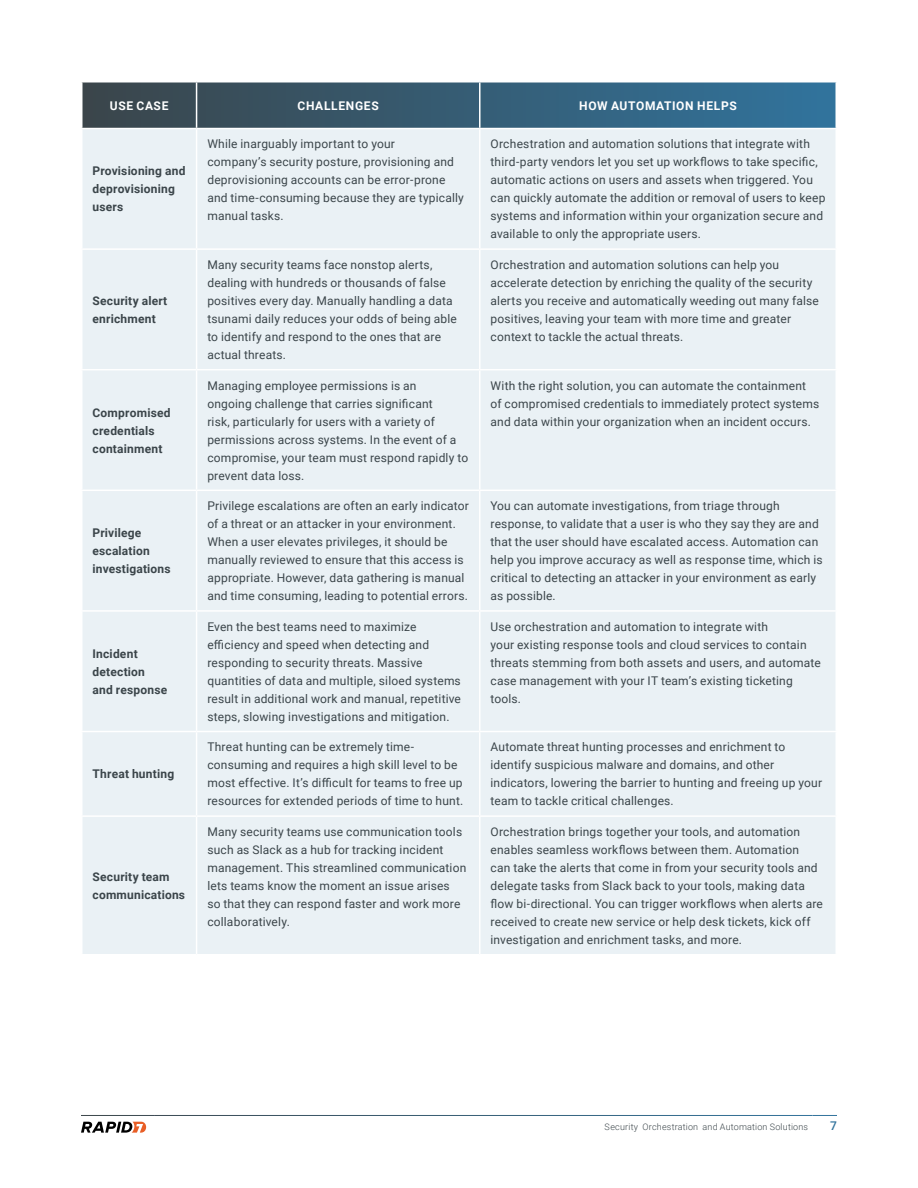
<style>
.page{position:relative;width:918px;height:1188px;background:#fff}
.page>*{position:absolute;margin:0;border:0;box-sizing:border-box;transform-origin:0 0}
.Table_Body{font:12px/18px "Roboto";letter-spacing:.015em;color:#3b454a}
.Table_Body-2{font:700 12px/18px "Roboto";letter-spacing:.015em;color:#3b454a}
.Table_Header{font:700 12px "Roboto";letter-spacing:.055em;color:#fff}
.t1{font:500 12px "Roboto";color:#31739c}
.t2{font:300 9px "Roboto";letter-spacing:.02em;color:#3b454a}
</style>
<div class="page">
<svg style="left:813px;top:1115px;width:24px;height:1px"></svg>
<svg style="left:81px;top:1122px;width:65px;height:11px"></svg>
<svg style="left:82px;top:82px;width:754px;height:46px;background:#395f76"></svg>
<div style="left:82px;top:129px;width:754px;height:825px;background:#eaf1f5"></div>
<hr style="left:196px;top:82px;width:1px;height:46px;background:#fff">
<hr style="left:479px;top:82px;width:2px;height:46px;background:#fff">
<hr style="left:479px;top:129px;width:2px;height:119px;background:#fff">
<hr style="left:479px;top:250px;width:2px;height:119px;background:#fff">
<hr style="left:479px;top:370px;width:2px;height:120px;background:#fff">
<hr style="left:479px;top:491px;width:2px;height:119px;background:#fff">
<hr style="left:479px;top:612px;width:2px;height:119px;background:#fff">
<hr style="left:479px;top:732px;width:2px;height:83px;background:#fff">
<hr style="left:479px;top:817px;width:2px;height:137px;background:#fff">
<hr style="left:196px;top:129px;width:1px;height:119px;background:#fff">
<hr style="left:196px;top:250px;width:1px;height:119px;background:#fff">
<hr style="left:196px;top:370px;width:1px;height:120px;background:#fff">
<hr style="left:196px;top:491px;width:1px;height:119px;background:#fff">
<hr style="left:196px;top:612px;width:1px;height:119px;background:#fff">
<hr style="left:196px;top:732px;width:1px;height:83px;background:#fff">
<hr style="left:196px;top:817px;width:1px;height:137px;background:#fff">
<hr style="left:81px;top:248px;width:116px;height:2px;background:#fff">
<hr style="left:197px;top:248px;width:283px;height:2px;background:#fff">
<hr style="left:480px;top:248px;width:357px;height:2px;background:#fff">
<hr style="left:81px;top:369px;width:116px;height:1px;background:#fff">
<hr style="left:197px;top:369px;width:283px;height:1px;background:#fff">
<hr style="left:480px;top:369px;width:357px;height:1px;background:#fff">
<hr style="left:81px;top:490px;width:116px;height:1px;background:#fff">
<hr style="left:197px;top:490px;width:283px;height:1px;background:#fff">
<hr style="left:480px;top:490px;width:357px;height:1px;background:#fff">
<hr style="left:81px;top:610px;width:116px;height:2px;background:#fff">
<hr style="left:197px;top:610px;width:283px;height:2px;background:#fff">
<hr style="left:480px;top:610px;width:357px;height:2px;background:#fff">
<hr style="left:81px;top:731px;width:116px;height:1px;background:#fff">
<hr style="left:197px;top:731px;width:283px;height:1px;background:#fff">
<hr style="left:480px;top:731px;width:357px;height:1px;background:#fff">
<hr style="left:81px;top:815px;width:116px;height:2px;background:#fff">
<hr style="left:197px;top:815px;width:283px;height:2px;background:#fff">
<hr style="left:480px;top:815px;width:357px;height:2px;background:#fff">
<p class="Table_Header" style="left:110px;top:97px;width:60px">USE CASE</p>
<p class="Table_Header" style="left:298px;top:97px;width:83px">CHALLENGES</p>
<p class="Table_Header" style="left:579px;top:97px;width:159px">HOW AUTOMATION HELPS</p>
<p class="Table_Body-2" style="left:93px;top:162px;width:94px">Provisioning and deprovisioning users</p>
<p class="Table_Body-2" style="left:93px;top:291px;width:76px">Security alert enrichment</p>
<p class="Table_Body-2" style="left:93px;top:403px;width:79px">Compromised credentials containment</p>
<p class="Table_Body-2" style="left:93px;top:523px;width:80px">Privilege escalation investigations</p>
<p class="Table_Body-2" style="left:93px;top:644px;width:76px">Incident detection and response</p>
<p class="Table_Body-2" style="left:93px;top:765px;width:83px">Threat hunting</p>
<p class="Table_Body-2" style="left:93px;top:867px;width:94px">Security team communications</p>
<p class="Table_Body" style="left:207px;top:135px;width:258px">While inarguably important to your<br>company’s security posture, provisioning and deprovisioning accounts can be error-prone and time-consuming because they are typically manual tasks.</p>
<p class="Table_Body" style="left:491px;top:135px;width:336px">Orchestration and automation solutions that integrate with third-party vendors let you set up workflows to take specific, automatic actions on users and assets when triggered. You can quickly automate the addition or removal of users to keep systems and information within your organization secure and available to only the appropriate users.</p>
<p class="Table_Body" style="left:207px;top:255px;width:251px">Many security teams face nonstop alerts, dealing with hundreds or thousands of false positives every day. Manually handling a data tsunami daily reduces your odds of being able to identify and respond to the ones that are actual threats.</p>
<p class="Table_Body" style="left:491px;top:255px;width:330px">Orchestration and automation solutions can help you accelerate detection by enriching the quality of the security alerts you receive and automatically weeding out many false positives, leaving your team with more time and greater context to tackle the actual threats.</p>
<p class="Table_Body" style="left:207px;top:376px;width:262px">Managing employee permissions is an<br>ongoing challenge that carries significant<br>risk, particularly for users with a variety of permissions across systems. In the event of a compromise, your team must respond rapidly to prevent data loss.</p>
<p class="Table_Body" style="left:491px;top:376px;width:330px">With the right solution, you can automate the containment of compromised credentials to immediately protect systems and data within your organization when an incident occurs.</p>
<p class="Table_Body" style="left:207px;top:496px;width:263px">Privilege escalations are often an early indicator of a threat or an attacker in your environment.<br>When a user elevates privileges, it should be manually reviewed to ensure that this access is appropriate. However, data gathering is manual and time consuming, leading to potential errors.</p>
<p class="Table_Body" style="left:491px;top:496px;width:334px">You can automate investigations, from triage through response, to validate that a user is who they say they are and that the user should have escalated access. Automation can help you improve accuracy as well as response time, which is critical to detecting an attacker in your environment as early as possible.</p>
<p class="Table_Body" style="left:207px;top:617px;width:255px">Even the best teams need to maximize efficiency and speed when detecting and responding to security threats. Massive quantities of data and multiple, siloed systems result in additional work and manual, repetitive steps, slowing investigations and mitigation.</p>
<p class="Table_Body" style="left:491px;top:617px;width:332px">Use orchestration and automation to integrate with<br>your existing response tools and cloud services to contain threats stemming from both assets and users, and automate case management with your IT team’s existing ticketing tools.</p>
<p class="Table_Body" style="left:207px;top:738px;width:258px">Threat hunting can be extremely time&shy;consuming and requires a high skill level to be most effective. It’s difficult for teams to free up resources for extended periods of time to hunt.</p>
<p class="Table_Body" style="left:491px;top:738px;width:333px">Automate threat hunting processes and enrichment to identify suspicious malware and domains, and other indicators, lowering the barrier to hunting and freeing up your team to tackle critical challenges.</p>
<p class="Table_Body" style="left:207px;top:822px;width:261px">Many security teams use communication tools such as Slack as a hub for tracking incident management. This streamlined communication lets teams know the moment an issue arises<br>so that they can respond faster and work more collaboratively.</p>
<p class="Table_Body" style="left:491px;top:822px;width:334px">Orchestration brings together your tools, and automation enables seamless workflows between them. Automation<br>can take the alerts that come in from your security tools and delegate tasks from Slack back to your tools, making data flow bi-directional. You can trigger workflows when alerts are received to create new service or help desk tickets, kick off investigation and enrichment tasks, and more.</p>
<p class="t2" style="left:605px;top:1120px;width:205px">Security Orchestration and Automation Solutions</p>
<p class="t1" style="left:830px;top:1118px;width:8px">7</p>
</div>
